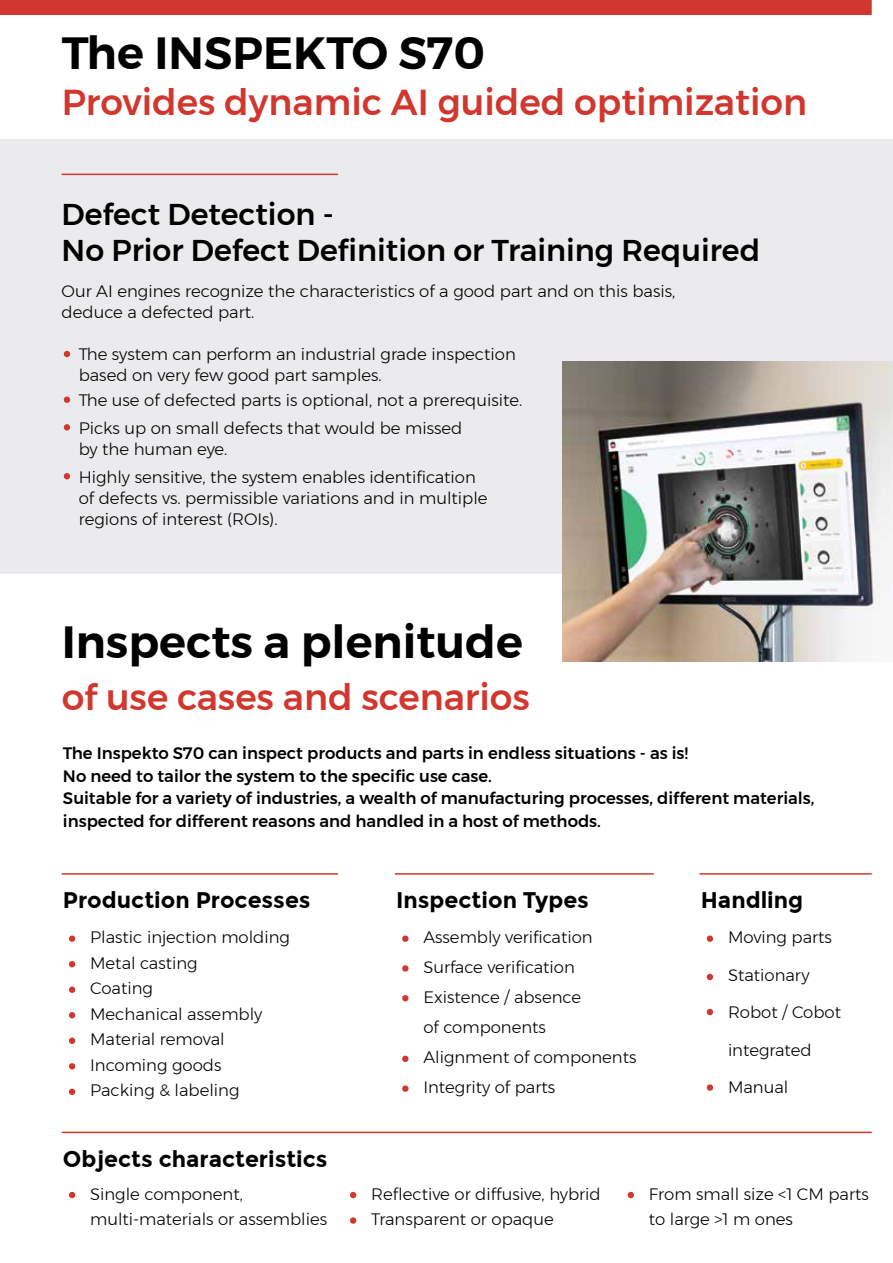
<style>
.page{position:relative;width:893px;height:1263px;background:#fff}
.page>*{position:absolute;margin:0;border:0;box-sizing:border-box;transform-origin:0 0}
.t1{font:600 45px "Montserrat";color:#000}
.t2{font:500 36px "Montserrat";color:#d1372e}
.t3{font:500 30px/36px "Montserrat";color:#000}
.t4{font:700 22.5px "Montserrat";color:#000}
.t5{font:300 16.5px/25.5px "Montserrat";color:#000}
.t6{font:500 16.5px/22.5px "Montserrat";color:#000}
</style>
<div class="page">
<div style="left:1px;top:139px;width:892px;height:434px;background:#ebeaec"></div>
<div style="left:0;top:0;width:872px;height:15px;background:#d1372e"></div>
<hr style="left:62px;top:174px;width:276px;height:1px;background:#d1372e">
<hr style="left:62px;top:873px;width:276px;height:2px;background:#d1372e">
<hr style="left:62px;top:1131px;width:810px;height:2px;background:#d1372e">
<hr style="left:395px;top:873px;width:259px;height:2px;background:#d1372e">
<hr style="left:699px;top:873px;width:173px;height:2px;background:#d1372e">
<svg style="left:64px;top:351px;width:6px;height:6px"></svg>
<div style="left:64px;top:396px;width:6px;height:7px;background:#d1372e;border-radius:50%"></div>
<svg style="left:64px;top:424px;width:6px;height:6px"></svg>
<svg style="left:64px;top:473px;width:6px;height:6px"></svg>
<img style="left:563px;top:361px;width:330px;height:300px">
<div style="left:69px;top:935px;width:6px;height:7px;background:#d1372e;border-radius:50%"></div>
<svg style="left:69px;top:961px;width:6px;height:6px"></svg>
<div style="left:69px;top:986px;width:6px;height:7px;background:#d1372e;border-radius:50%"></div>
<svg style="left:69px;top:1012px;width:6px;height:6px"></svg>
<div style="left:69px;top:1037px;width:6px;height:7px;background:#d1372e;border-radius:50%"></div>
<svg style="left:69px;top:1063px;width:6px;height:6px"></svg>
<svg style="left:69px;top:1089px;width:6px;height:6px"></svg>
<svg style="left:69px;top:1192px;width:6px;height:6px"></svg>
<svg style="left:350px;top:1192px;width:6px;height:6px"></svg>
<svg style="left:628px;top:1192px;width:6px;height:6px"></svg>
<div style="left:350px;top:1217px;width:6px;height:7px;background:#d1372e;border-radius:50%"></div>
<div style="left:402px;top:935px;width:7px;height:7px;background:#d1372e;border-radius:50%"></div>
<svg style="left:402px;top:965px;width:7px;height:7px"></svg>
<div style="left:402px;top:995px;width:7px;height:6px;background:#d1372e;border-radius:50%"></div>
<div style="left:402px;top:1056px;width:7px;height:6px;background:#d1372e;border-radius:50%"></div>
<div style="left:402px;top:1085px;width:7px;height:7px;background:#d1372e;border-radius:50%"></div>
<div style="left:707px;top:935px;width:6px;height:7px;background:#d1372e;border-radius:50%"></div>
<svg style="left:707px;top:974px;width:6px;height:6px"></svg>
<svg style="left:707px;top:1009px;width:6px;height:6px"></svg>
<div style="left:707px;top:1084px;width:6px;height:7px;background:#d1372e;border-radius:50%"></div>
<h1 class="t1" style="left:62px;top:18px;width:425px">The INSPEKTO S70</h1>
<h2 class="t2" style="left:62px;top:74px;width:747px">Provides dynamic AI guided optimization</h2>
<h3 class="t3" style="left:62px;top:196px;width:700px">Defect Detection -<br>No Prior Defect Definition or Training Required</h3>
<p class="t5" style="left:62px;top:280px;width:615px;line-height:21px">Our AI engines recognize the characteristics of a good part and on this basis, deduce a defected part.</p>
<p class="t5" style="left:79px;top:344px;width:439px;line-height:21px">The system can perform an industrial grade inspection based on very few good part samples.</p>
<p class="t5" style="left:79px;top:386px;width:445px;line-height:27.6px">The use of defected parts is optional, not a prerequisite.<br>Picks up on small defects that would be missed</p>
<p class="t5" style="left:79px;top:435px;width:399px;line-height:27.9px">by the human eye.<br>Highly sensitive, the system enables identification</p>
<p class="t5" style="left:79px;top:487px;width:410px;line-height:21px">of defects vs. permissible variations and in multiple regions of interest (ROIs .(</p>
<h1 class="t1" style="left:62px;top:606px;width:463px">Inspects a plenitude</h1>
<h2 class="t2" style="left:62px;top:669px;width:470px">of use cases and scenarios</h2>
<p class="t6" style="left:63px;top:742px;width:753px">The Inspekto S70 can inspect products and parts in endless situations - as is!<br>No need to tailor the system to the specific use case.<br>Suitable for a variety of industries a, wealth of manufacturing processes, different materials, inspected for different reasons and handled in a host of methods.</p>
<h3 class="t4" style="left:63px;top:887px;width:249px">Production Processes</h3>
<p class="t5" style="left:90px;top:924px;width:201px">Plastic injection molding<br>Metal casting<br>Coating<br>Mechanical assembly<br>Material removal<br>Incoming goods<br>Packing &amp; labeling</p>
<h3 class="t4" style="left:63px;top:1145px;width:266px">Objects characteristics</h3>
<h3 class="t4" style="left:396px;top:887px;width:194px">Inspection Types</h3>
<h3 class="t4" style="left:701px;top:887px;width:104px">Handling</h3>
<p class="t5" style="left:423px;top:922px;width:215px;line-height:30px">Assembly verification<br>Surface verification<br>Existence / absence<br>of components<br>Alignment of components<br>Integrity of parts</p>
<p class="t5" style="left:728px;top:924px;width:105px">Moving parts</p>
<p class="t5" style="left:728px;top:962px;width:83px">Stationary</p>
<p class="t5" style="left:728px;top:999px;width:115px">Robot / Cobot</p>
<p class="t5" style="left:728px;top:1037px;width:85px">integrated</p>
<p class="t5" style="left:728px;top:1074px;width:62px">Manual</p>
<p class="t5" style="left:90px;top:1181px;width:239px">Single component, multi-materials or assemblies</p>
<p class="t5" style="left:371px;top:1181px;width:231px">Reflective or diffusive, hybrid<br>Transparent or opaque</p>
<p class="t5" style="left:649px;top:1181px;width:221px">From small size &lt;1 CM parts to large &gt; m1 ones</p>
</div>
